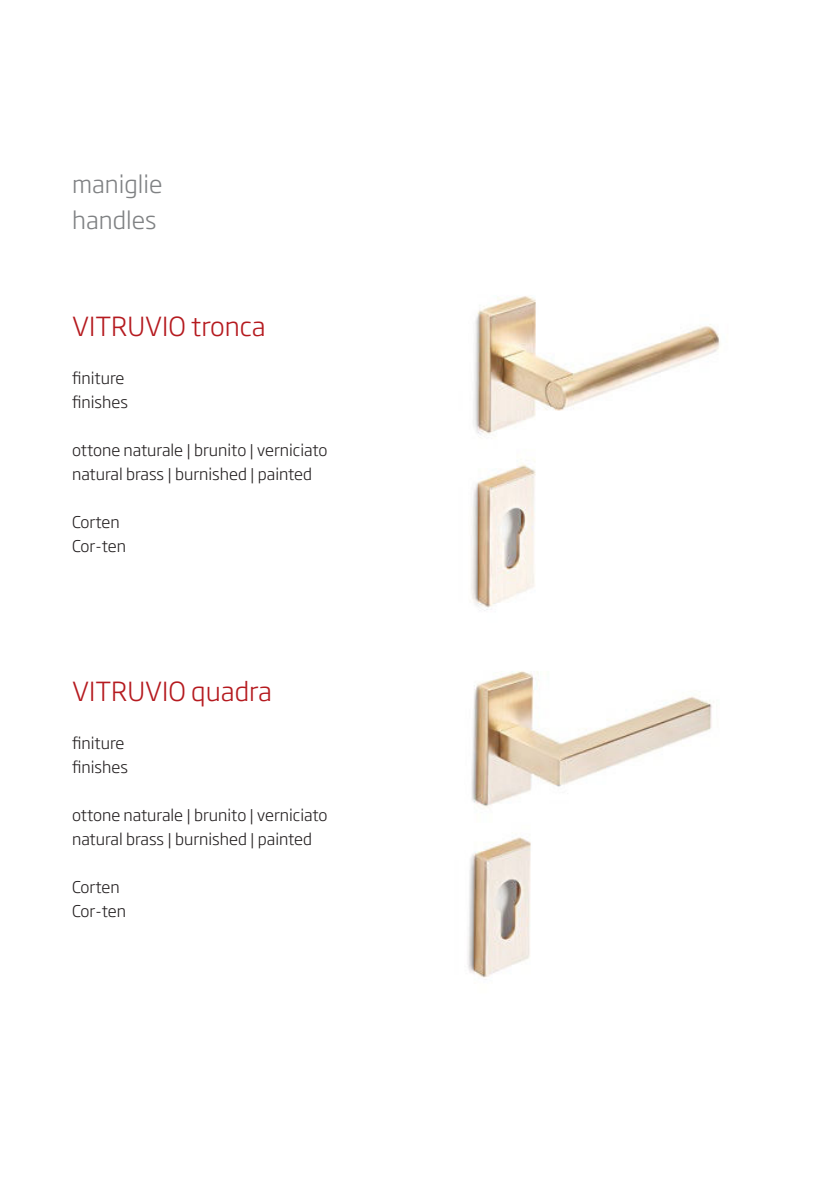
<style>
.page{position:relative;width:840px;height:1191px;background:#fff}
.page>*{position:absolute;margin:0;border:0;box-sizing:border-box;transform-origin:0 0}
.t1{font:300 26px "Soho Gothic Pro";color:#b51a1f}
.t2{font:300 24px/36px "Soho Gothic Pro";color:#808284}
.t3{font:300 16px/24px "Soho Gothic Pro";color:#231f20}
</style>
<div class="page">
<img style="left:471px;top:296px;width:249px;height:315px">
<img style="left:467px;top:671px;width:245px;height:307px">
<h2 class="t2" style="left:72px;top:168px;width:92px">maniglie handles</h2>
<h1 class="t1" style="left:72px;top:315px;width:195px">VITRUVIO tronca</h1>
<p class="t3" style="left:72px;top:365px;width:57px">finiture finishes</p>
<p class="t3" style="left:72px;top:437px;width:257px">ottone naturale | brunito | verniciato natural brass | burnished | painted</p>
<p class="t3" style="left:72px;top:511px;width:55px">Corten<br>Cor-ten</p>
<h1 class="t1" style="left:72px;top:681px;width:201px">VITRUVIO quadra</h1>
<p class="t3" style="left:72px;top:730px;width:57px">finiture finishes</p>
<p class="t3" style="left:72px;top:802px;width:257px">ottone naturale | brunito | verniciato natural brass | burnished | painted</p>
<p class="t3" style="left:72px;top:877px;width:55px">Corten<br>Cor-ten</p>
</div>
